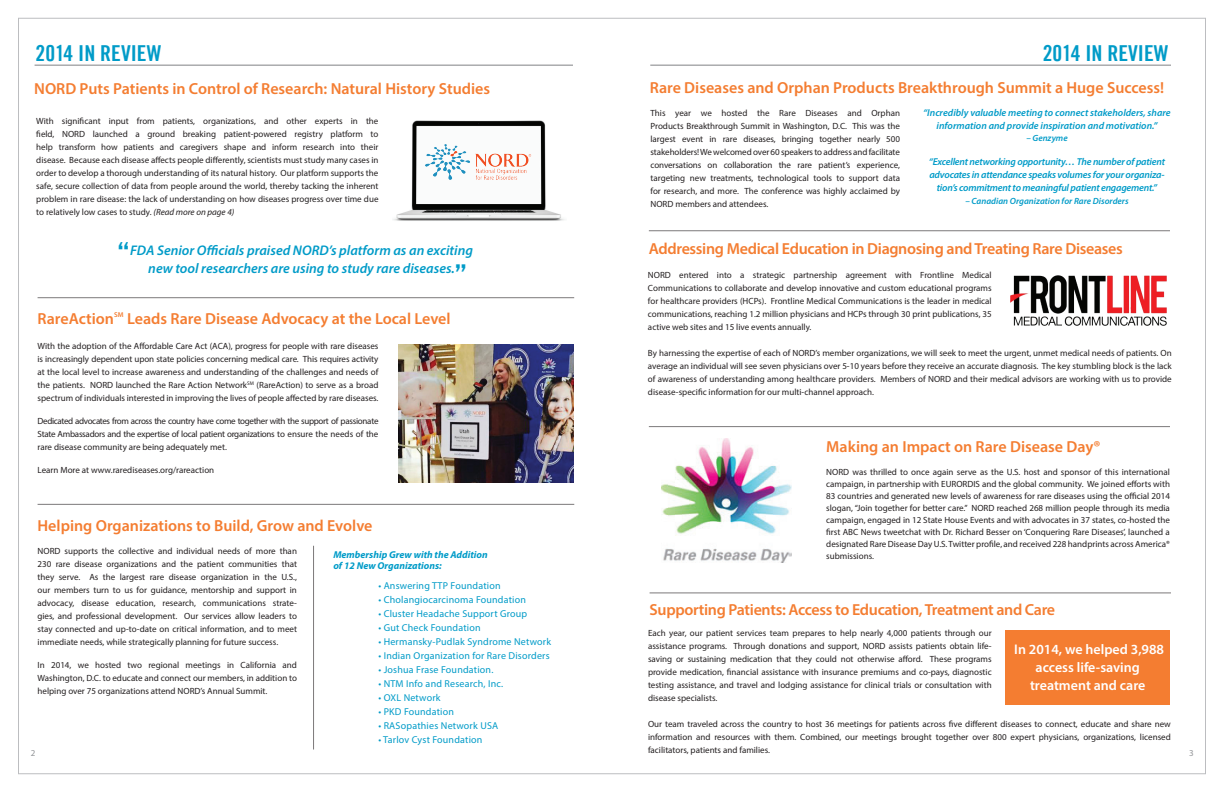
<style>
.page{position:relative;width:1224px;height:792px;background:#fff}
.page>*{position:absolute;margin:0;border:0;box-sizing:border-box;transform-origin:0 0}
.t1{font:30px "Trade Gothic LT Std Bd Cn 20";color:#009bc8}
.t2{font:22px "Trade Gothic Bold Cond Twenty";color:#009bc8}
.t3{font:600 16px "Myriad Pro";color:#f47d31}
.t4{font:600 16px "Myriad Pro";letter-spacing:-.02em;color:#f47d31}
.t5{font:italic 600 14px/18px "Myriad Pro";color:#009bc8;text-align:center}
.t6{font:600 14px/18px "Myriad Pro";color:#fff;text-align:center}
.t7{font:10px "Myriad Pro";letter-spacing:.02em;color:#009bc8}
.t8{font:italic 600 10px/13px "Myriad Pro";letter-spacing:-.02em;color:#009bc8;text-align:center}
.t9{font:italic 600 10px/13px "Myriad Pro";color:#009bc8;text-align:center}
.t10{font:italic 700 10px/11px "Myriad Pro";color:#009bc8}
.t11{font:9px/13px "Myriad Pro";color:#231f20;text-align:justify}
.t12{font:italic 600 9px "Myriad Pro";color:#009bc8}
.t13{font:9px "Myriad Pro";color:#939598}
.t14{font:600 7px "Myriad Pro";color:#f47d31}
.s1{font-style:italic}
</style>
<div class="page">
<img style="left:662px;top:439px;width:130px;height:124px">
<hr style="left:650px;top:65px;width:521px;height:1px;background:#808285">
<hr style="left:649px;top:230px;width:521px;height:1px;background:#231f20">
<hr style="left:649px;top:426px;width:521px;height:1px;background:#231f20">
<div style="left:1005px;top:630px;width:165px;height:75px;background:#f47d31"></div>
<svg style="left:1013px;top:275px;width:154px;height:51px"></svg>
<img style="left:1010px;top:276px;width:157px;height:49px">
<hr style="left:650px;top:593px;width:521px;height:1px;background:#231f20">
<img style="left:398px;top:344px;width:176px;height:138px">
<hr style="left:38px;top:297px;width:536px;height:1px;background:#231f20">
<hr style="left:35px;top:65px;width:538px;height:1px;background:#808285">
<hr style="left:38px;top:504px;width:536px;height:1px;background:#231f20">
<hr style="left:313px;top:546px;width:1px;height:204px;background:#231f20">
<img style="left:393px;top:120px;width:172px;height:101px">
<img style="left:423px;top:141px;width:112px;height:42px">
<h2 class="t2" style="left:36px;top:40px;width:127px">2014 IN REVIEW</h2>
<h3 class="t3" style="left:34px;top:78px;width:457px">NORD Puts Patients in Control of Research: Natural History Studies</h3>
<p class="t11" style="left:36px;top:114px;width:344px">With significant input from patients, organizations, and other experts in the field, NORD launched a ground breaking patient-powered registry platform to help transform how patients and caregivers shape and inform research into their disease. Because each disease affects people differently, scientists must study many cases in order to develop a thorough understanding of its natural history. Our platform supports the safe, secure collection of data from people around the world, thereby tacking the inherent problem in rare disease: the lack of understanding on how diseases progress over time due to relatively low cases to study. <span class="s1">(Read more on page 4)</span></p>
<h2 class="t2" style="left:1043px;top:40px;width:127px">2014 IN REVIEW</h2>
<h3 class="t3" style="left:650px;top:77px;width:516px">Rare Diseases and Orphan Products Breakthrough Summit a Huge Success!</h3>
<p class="t11" style="left:651px;top:106px;width:251px">This year we hosted the Rare Diseases and Orphan Products Breakthrough Summit in Washington, D.C. This was the largest event in rare diseases, bringing together nearly 500 stakeholders! We welcomed over 60 speakers to address and facilitate conversations on collaboration the rare patient’s experience, targeting new treatments, technological tools to support data for research, and more. The conference was highly acclaimed by NORD members and attendees.</p>
<p class="t9" style="left:923px;top:105px;width:249px">“Incredibly valuable meeting to connect stakeholders, share information and provide inspiration and motivation.”</p>
<p class="t12" style="left:1026px;top:133px;width:43px">– Genzyme</p>
<p class="t8" style="left:929px;top:154px;width:238px">“Excellent networking opportunity… The number of patient advocates in attendance speaks volumes for your organiza&shy;tion’s commitment to meaningful patient engagement.”</p>
<p class="t12" style="left:965px;top:195px;width:165px">– Canadian Organization for Rare Disorders</p>
<h1 class="t1" style="left:117px;top:235px;width:15px">“</h1>
<h3 class="t4" style="left:649px;top:238px;width:476px">Addressing Medical Education in Diagnosing and Treating Rare Diseases</h3>
<h3 class="t5" style="left:130px;top:241px;width:344px">FDA Senior Officials praised NORD’s platform as an exciting new tool researchers are using to study rare diseases.</h3>
<h1 class="t1" style="left:454px;top:257px;width:15px">”</h1>
<p class="t11" style="left:648px;top:268px;width:345px">NORD entered into a strategic partnership agreement with Frontline Medical Communications to collaborate and develop innovative and custom educational programs for healthcare providers (HCPs). Frontline Medical Communications is the leader in medical communications, reaching 1.2 million physicians and HCPs through 30 print publications, 35 active web sites and 15 live events annually.</p>
<p class="t11" style="left:648px;top:347px;width:525px">By harnessing the expertise of each of NORD’s member organizations, we will seek to meet the urgent, unmet medical needs of patients. On average an individual will see seven physicians over 5-10 years before they receive an accurate diagnosis. The key stumbling block is the lack of awareness of understanding among healthcare providers. Members of NORD and their medical advisors are working with us to provide disease-specific information for our multi-channel approach.</p>
<h3 class="t3" style="left:38px;top:309px;width:78px">RareAction</h3>
<p class="t14" style="left:114px;top:311px;width:11px">SM</p>
<h3 class="t3" style="left:127px;top:309px;width:325px">Leads Rare Disease Advocacy at the Local Level</h3>
<p class="t11" style="left:38px;top:339px;width:342px">With the adoption of the Affordable Care Act (ACA), progress for people with rare diseases is increasingly dependent upon state policies concerning medical care. This requires activity at the local level to increase awareness and understanding of the challenges and needs of the patients. NORD launched the Rare Action Network<sup>SM</sup> (RareAction) to serve as a broad spectrum of individuals interested in improving the lives of people affected by rare diseases.</p>
<p class="t11" style="left:38px;top:414px;width:342px">Dedicated advocates from across the country have come together with the support of passionate State Ambassadors and the expertise of local patient organizations to ensure the needs of the rare disease community are being adequately met.</p>
<p class="t11" style="left:38px;top:463px;width:178px">Learn More at www.rarediseases.org/rareaction</p>
<h3 class="t3" style="left:826px;top:436px;width:276px">Making an Impact on Rare Disease Day®</h3>
<p class="t11" style="left:826px;top:466px;width:345px;line-height:12px">NORD was thrilled to once again serve as the U.S. host and sponsor of this international campaign, in partnership with EURORDIS and the global community. We joined efforts with 83 countries and generated new levels of awareness for rare diseases using the official 2014 slogan, “Join together for better care.” NORD reached 268 million people through its media campaign, engaged in 12 State House Events and with advocates in 37 states, co-hosted the first ABC News tweetchat with Dr. Richard Besser on ‘Conquering Rare Diseases’, launched a designated Rare Disease Day U.S. Twitter profile, and received 228 handprints across America® submissions.</p>
<h3 class="t3" style="left:38px;top:515px;width:336px">Helping Organizations to Build, Grow and Evolve</h3>
<p class="t11" style="left:38px;top:544px;width:261px">NORD supports the collective and individual needs of more than 230 rare disease organizations and the patient communities that they serve. As the largest rare disease organization in the U.S., our members turn to us for guidance, mentorship and support in advocacy, disease education, research, communications strate&shy;gies, and professional development. Our services allow leaders to stay connected and up-to-date on critical information, and to meet immediate needs, while strategically planning for future success.</p>
<p class="t11" style="left:38px;top:658px;width:261px">In 2014, we hosted two regional meetings in California and Washington, D.C. to educate and connect our members, in addition to helping over 75 organizations attend NORD’s Annual Summit.</p>
<p class="t10" style="left:333px;top:549px;width:156px">Membership Grew with the Addition of 12 New Organizations:</p>
<p class="t7" style="left:378px;top:580px;width:124px">• Answering TTP Foundation</p>
<p class="t7" style="left:378px;top:594px;width:149px">• Cholangiocarcinoma Foundation</p>
<p class="t7" style="left:378px;top:608px;width:150px">• Cluster Headache Support Group</p>
<p class="t7" style="left:378px;top:622px;width:104px">• Gut Check Foundation</p>
<p class="t7" style="left:378px;top:636px;width:174px">• Hermansky-Pudlak Syndrome Network</p>
<p class="t7" style="left:378px;top:650px;width:173px">• Indian Organization for Rare Disorders</p>
<p class="t7" style="left:378px;top:664px;width:117px">• Joshua Frase Foundation.</p>
<p class="t7" style="left:378px;top:678px;width:126px">• NTM Info and Research, Inc.</p>
<p class="t7" style="left:378px;top:692px;width:64px">• OXL Network</p>
<p class="t7" style="left:378px;top:706px;width:77px">• PKD Foundation</p>
<p class="t7" style="left:378px;top:720px;width:121px">• RASopathies Network USA</p>
<p class="t7" style="left:378px;top:734px;width:106px">• Tarlov Cyst Foundation</p>
<h3 class="t4" style="left:650px;top:600px;width:407px">Supporting Patients: Access to Education, Treatment and Care</h3>
<h3 class="t6" style="left:1014px;top:640px;width:151px">In 2014, we helped 3,988 access life-saving treatment and care</h3>
<p class="t11" style="left:648px;top:626px;width:345px">Each year, our patient services team prepares to help nearly 4,000 patients through our assistance programs. Through donations and support, NORD assists patients obtain life&shy;saving or sustaining medication that they could not otherwise afford. These programs provide medication, financial assistance with insurance premiums and co-pays, diagnostic testing assistance, and travel and lodging assistance for clinical trials or consultation with disease specialists.</p>
<p class="t11" style="left:648px;top:717px;width:524px">Our team traveled across the country to host 36 meetings for patients across five different diseases to connect, educate and share new information and resources with them. Combined, our meetings brought together over 800 expert physicians, organizations, licensed facilitators, patients and families.</p>
<p class="t13" style="left:31px;top:748px;width:6px">2</p>
<p class="t13" style="left:1189px;top:748px;width:6px">3</p>
</div>
